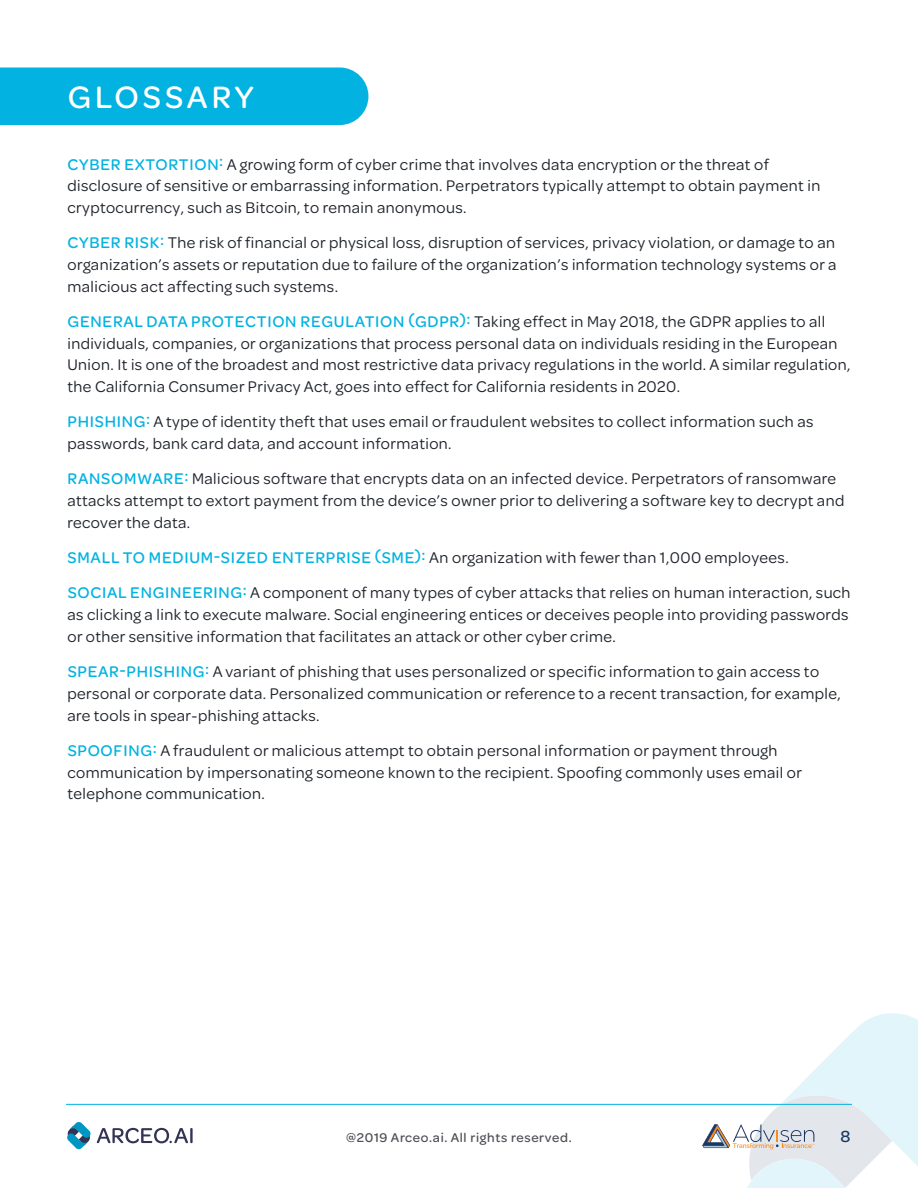
<style>
.page{position:relative;width:918px;height:1188px;background:#fff}
.page>*{position:absolute;margin:0;border:0;box-sizing:border-box;transform-origin:0 0}
.t1{font:500 33px "Omnes";letter-spacing:.12em;color:#fff}
.t2{font:500 17.1px "Omnes";color:#173963}
.t3{font:16.5px/21.8px "Omnes";letter-spacing:.025em;color:#1f242b}
.t4{font:500 13.5px "Omnes";letter-spacing:.05em;color:#4d4f54}
.s1{font-weight:500;color:#02b2e1}
</style>
<div class="page">
<hr style="left:66px;top:1104px;width:786px;height:1px;background:#02b2e1">
<svg style="left:702px;top:1013px;width:216px;height:175px"></svg>
<hr style="left:190px;top:1128px;width:3px;height:15px;background:#333354">
<svg style="left:97px;top:1128px;width:91px;height:15px"></svg>
<svg style="left:67px;top:1122px;width:24px;height:27px"></svg>
<div style="left:0;top:67px;width:368px;height:58px;background:#02b2e1"></div>
<h1 class="t1" style="left:68px;top:75px;width:187px">GLOSSARY</h1>
<p class="t3" style="left:67px;top:152px;width:754px"><span class="s1">CYBER EXTORTION</span><sup>:</sup> A growing form of cyber crime that involves data encryption or the threat of disclosure of sensitive or embarrassing information. Perpetrators typically attempt to obtain payment in cryptocurrency, such as Bitcoin, to remain anonymous.</p>
<p class="t3" style="left:67px;top:231px;width:771px;text-align:justify"><span class="s1">CYBER RISK</span><sup>:</sup> The risk of financial or physical loss, disruption of services, privacy violation, or damage to an organization’s assets or reputation due to failure of the organization’s information technology systems or a malicious act affecting such systems.</p>
<p class="t3" style="left:67px;top:310px;width:785px"><span class="s1">GENERAL DATA PROTECTION REGULATION </span><sup>(</sup><span class="s1">GDPR</span><sup>):</sup> Taking effect in May 2018, the GDPR applies to all individuals, companies, or organizations that process personal data on individuals residing in the European Union. It is one of the broadest and most restrictive data privacy regulations in the world. A similar regulation, the California Consumer Privacy Act, goes into effect for California residents in 2020.</p>
<p class="t3" style="left:67px;top:410px;width:747px"><span class="s1">PHISHING</span><sup>:</sup> A type of identity theft that uses email or fraudulent websites to collect information such as passwords, bank card data, and account information.</p>
<p class="t3" style="left:67px;top:467px;width:778px"><span class="s1">RANSOMWARE</span><sup>:</sup> Malicious software that encrypts data on an infected device. Perpetrators of ransomware attacks attempt to extort payment from the device’s owner prior to delivering a software key to decrypt and recover the data.</p>
<p class="t3" style="left:68px;top:539px;width:784px;line-height:35.2px"><span class="s1">SMALL TO MEDIUM-SIZED ENTERPRISE </span><sup>(</sup><span class="s1">SME</span><sup>):</sup> An organization with fewer than 1,000 employees.<br><span class="s1">SOCIAL ENGINEERING</span><sup>:</sup> A component of many types of cyber attacks that relies on human interaction, such</p>
<p class="t3" style="left:68px;top:603px;width:782px">as clicking a link to execute malware. Social engineering entices or deceives people into providing passwords or other sensitive information that facilitates an attack or other cyber crime.</p>
<p class="t3" style="left:68px;top:660px;width:775px"><span class="s1">SPEAR-PHISHING</span><sup>:</sup> A variant of phishing that uses personalized or specific information to gain access to personal or corporate data. Personalized communication or reference to a recent transaction, for example, are tools in spear-phishing attacks.</p>
<p class="t3" style="left:68px;top:739px;width:736px"><span class="s1">SPOOFING</span><sup>:</sup> A fraudulent or malicious attempt to obtain personal information or payment through communication by impersonating someone known to the recipient. Spoofing commonly uses email or telephone communication.</p>
<p class="t4" style="left:346px;top:1129px;width:227px">@2019 Arceo.ai. All rights reserved.</p>
<p class="t2" style="left:841px;top:1124px;width:11px">8</p>
</div>
